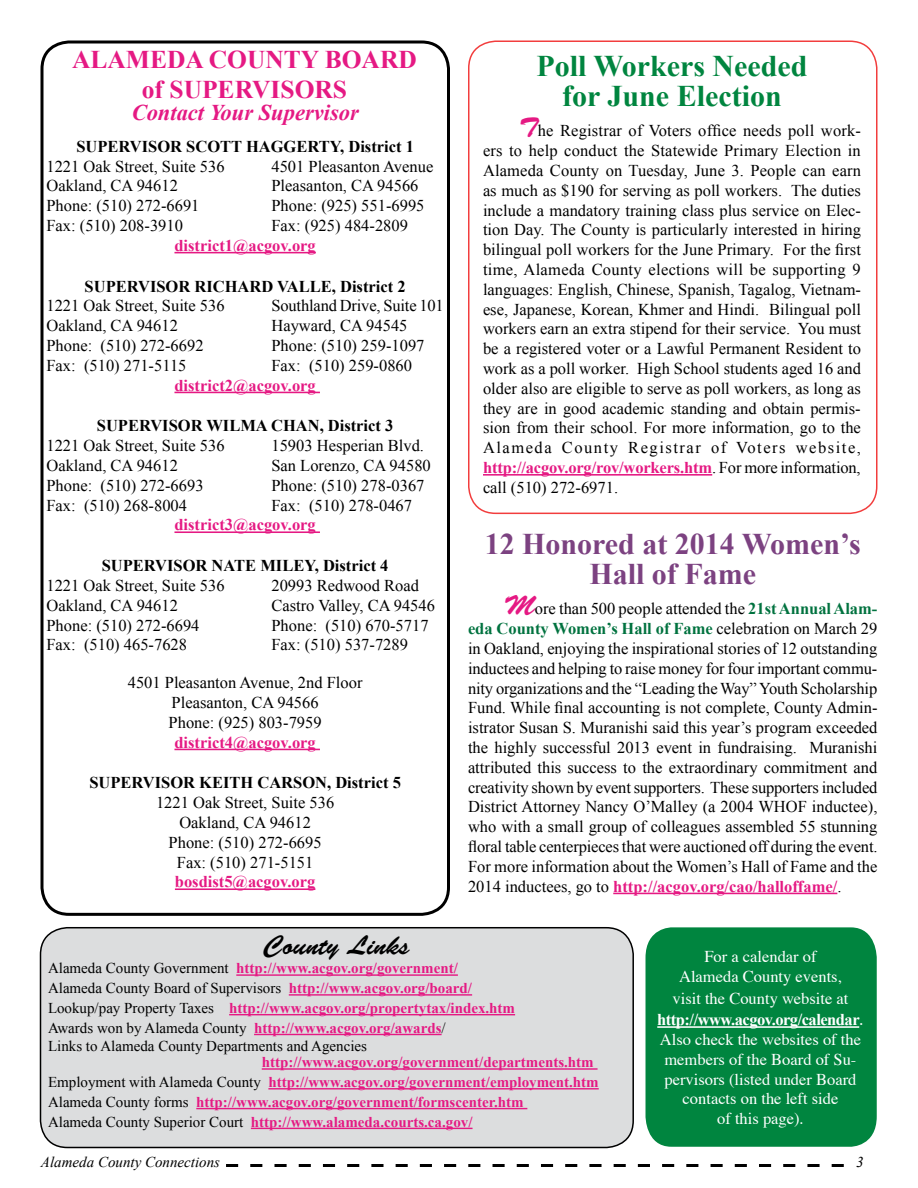
<style>
.page{position:relative;width:918px;height:1188px;background:#fff}
.page>*{position:absolute;margin:0;border:0;box-sizing:border-box;transform-origin:0 0}
.t1{font:700 30px/30px "Times New Roman";color:#00853f;text-align:center}
.t2{font:700 30px/30px "Times New Roman";color:#7c4281;text-align:center}
.t3{font:27px "Brush Script Std";color:#000}
.t4{font:700 25.5px/30px "Times New Roman";color:#e51983;text-align:center}
.t5{font:italic 700 22.5px "Times New Roman";color:#e51983}
.t6{font:16.5px/19.8px "Times New Roman";color:#000;text-align:center}
.t7{font:16.5px/19.8px "Times";color:#fff;text-align:center}
.t8{font:700 16.5px "Times New Roman";color:#000}
.t9{font:700 16.5px "Times New Roman";color:#e51983}
.t10{font:700 16.5px "Times New Roman";letter-spacing:-.03em;color:#fff}
.t11{font:700 15px/19.8px "Times New Roman";color:#e51983}
.t12{font:15px "Times New Roman";color:#000}
.t13{font:italic 15px "Times New Roman";color:#000}
.s1{font-family:"Brush Script Std";font-size:27px;color:#e51983}
.s2{font-weight:700;color:#e51983}
.s3{font-weight:700;color:#00723f}
.s4{font-weight:400;color:#000}
.s5{font-family:"Times";font-weight:400;font-size:18px}
</style>
<div class="page">
<svg style="left:226px;top:1164px;width:618px;height:3px"></svg>
<div style="left:40px;top:928px;width:593px;height:220px;background:#dcddde;border-radius:27px"></div>
<hr style="left:236px;top:974px;width:222px;height:2px;background:#e51983">
<hr style="left:289px;top:994px;width:183px;height:2px;background:#e51983">
<hr style="left:229px;top:1014px;width:286px;height:1px;background:#e51983">
<hr style="left:254px;top:1034px;width:188px;height:1px;background:#e51983">
<hr style="left:262px;top:1068px;width:336px;height:2px;background:#e51983">
<hr style="left:268px;top:1088px;width:331px;height:2px;background:#e51983">
<hr style="left:196px;top:1108px;width:331px;height:1px;background:#e51983">
<hr style="left:251px;top:1128px;width:222px;height:1px;background:#e51983">
<div style="left:40px;top:927px;width:594px;height:221px;border:2px solid #000;border-radius:27px"></div>
<div style="left:40px;top:40px;width:410px;height:876px;border:3px solid #000;border-radius:27px"></div>
<hr style="left:174px;top:252px;width:142px;height:1px;background:#e51983">
<hr style="left:174px;top:392px;width:146px;height:1px;background:#e51983">
<hr style="left:174px;top:531px;width:146px;height:2px;background:#e51983">
<hr style="left:174px;top:749px;width:146px;height:1px;background:#e51983">
<hr style="left:175px;top:888px;width:140px;height:2px;background:#e51983">
<div style="left:646px;top:927px;width:231px;height:220px;background:#00853f"></div>
<hr style="left:657px;top:1026px;width:202px;height:2px;background:#fff">
<hr style="left:483px;top:474px;width:229px;height:2px;background:#e51983">
<div style="left:468px;top:40px;width:410px;height:474px;border:2px solid #f23d3d;border-radius:27px"></div>
<hr style="left:613px;top:893px;width:224px;height:1px;background:#e51983">
<h3 class="t4" style="left:72px;top:43px;width:346px">ALAMEDA COUNTY BOARD of SUPERVISORS</h3>
<h3 class="t5" style="left:132px;top:97px;width:229px">Contact Your Supervisor</h3>
<p class="t8" style="left:76px;top:135px;width:339px">SUPERVISOR SCOTT HAGGERTY, District 1</p>
<p class="t6" style="left:46px;top:156px;width:180px">1221 Oak Street, Suite 536</p>
<p class="t6" style="left:271px;top:156px;width:163px">4501 Pleasanton Avenue</p>
<p class="t6" style="left:46px;top:176px;width:133px">Oakland, CA 94612</p>
<p class="t6" style="left:271px;top:176px;width:149px">Pleasanton, CA 94566</p>
<p class="t6" style="left:46px;top:196px;width:155px">Phone: (510) 272-6691</p>
<p class="t6" style="left:271px;top:196px;width:155px">Phone: (925) 551-6995</p>
<p class="t6" style="left:46px;top:215px;width:138px">Fax: (510) 208-3910</p>
<p class="t6" style="left:271px;top:215px;width:138px">Fax: (925) 484-2809</p>
<p class="t9" style="left:174px;top:234px;width:143px">district1@acgov.org</p>
<p class="t8" style="left:85px;top:275px;width:323px">SUPERVISOR RICHARD VALLE, District 2</p>
<p class="t6" style="left:46px;top:296px;width:180px">1221 Oak Street, Suite 536</p>
<p class="t6" style="left:271px;top:296px;width:174px">Southland Drive, Suite 101</p>
<p class="t6" style="left:46px;top:316px;width:133px">Oakland, CA 94612</p>
<p class="t6" style="left:271px;top:316px;width:138px">Hayward, CA 94545</p>
<p class="t6" style="left:46px;top:335px;width:159px">Phone: (510) 272-6692</p>
<p class="t6" style="left:271px;top:335px;width:155px">Phone: (510) 259-1097</p>
<p class="t6" style="left:46px;top:355px;width:142px">Fax: (510) 271-5115</p>
<p class="t6" style="left:271px;top:355px;width:142px">Fax: (510) 259-0860</p>
<p class="t9" style="left:174px;top:374px;width:143px">district2@acgov.org</p>
<p class="t8" style="left:97px;top:415px;width:298px">SUPERVISOR WILMA CHAN, District 3</p>
<p class="t6" style="left:46px;top:436px;width:180px">1221 Oak Street, Suite 536</p>
<p class="t6" style="left:271px;top:436px;width:154px">15903 Hesperian Blvd.</p>
<p class="t6" style="left:46px;top:455px;width:133px">Oakland, CA 94612</p>
<p class="t6" style="left:271px;top:455px;width:161px">San Lorenzo, CA 94580</p>
<p class="t6" style="left:46px;top:475px;width:159px">Phone: (510) 272-6693</p>
<p class="t6" style="left:271px;top:475px;width:155px">Phone: (510) 278-0367</p>
<p class="t6" style="left:46px;top:495px;width:142px">Fax: (510) 268-8004</p>
<p class="t6" style="left:271px;top:495px;width:142px">Fax: (510) 278-0467</p>
<p class="t9" style="left:174px;top:514px;width:143px">district3@acgov.org</p>
<p class="t8" style="left:102px;top:554px;width:288px">SUPERVISOR NATE MILEY, District 4</p>
<p class="t6" style="left:46px;top:575px;width:180px">1221 Oak Street, Suite 536</p>
<p class="t6" style="left:271px;top:575px;width:149px">20993 Redwood Road</p>
<p class="t6" style="left:46px;top:595px;width:133px">Oakland, CA 94612</p>
<p class="t6" style="left:271px;top:595px;width:165px">Castro Valley, CA 94546</p>
<p class="t6" style="left:46px;top:615px;width:155px">Phone: (510) 272-6694</p>
<p class="t6" style="left:271px;top:615px;width:159px">Phone: (510) 670-5717</p>
<p class="t6" style="left:46px;top:635px;width:142px">Fax: (510) 465-7628</p>
<p class="t6" style="left:271px;top:635px;width:138px">Fax: (510) 537-7289</p>
<p class="t6" style="left:128px;top:673px;width:236px">4501 Pleasanton Avenue, 2nd Floor<br>Pleasanton, CA 94566<br>Phone: (925) 803-7959</p>
<p class="t9" style="left:174px;top:731px;width:143px">district4@acgov.org</p>
<p class="t8" style="left:89px;top:772px;width:313px">SUPERVISOR KEITH CARSON, District 5</p>
<p class="t6" style="left:156px;top:793px;width:180px">1221 Oak Street, Suite 536<br>Oakland, CA 94612<br>Phone: (510) 272-6695<br>Fax: (510) 271-5151</p>
<p class="t9" style="left:175px;top:871px;width:142px">bosdist5@acgov.org</p>
<h1 class="t1" style="left:536px;top:50px;width:273px">Poll Workers Needed for June Election</h1>
<p class="t6" style="left:483px;top:121px;width:380px;text-align:justify;text-indent:36px"><span class="s1">T</span>he Registrar of Voters office needs poll work&shy;ers to help conduct the Statewide Primary Election in Alameda County on Tuesday, June 3. People can earn as much as $190 for serving as poll workers. The duties include a mandatory training class plus service on Elec&shy;tion Day. The County is particularly interested in hiring bilingual poll workers for the June Primary. For the first time, Alameda County elections will be supporting 9 languages: English, Chinese, Spanish, Tagalog, Vietnam&shy;ese, Japanese, Korean, Khmer and Hindi. Bilingual poll workers earn an extra stipend for their service. You must be a registered voter or a Lawful Permanent Resident to work as a poll worker. High School students aged 16 and older also are eligible to serve as poll workers, as long as they are in good academic standing and obtain permis&shy;sion from their school. For more information, go to the Alameda County Registrar of Voters website, <span class="s2">http://acgov.org/rov/workers.htm</span>. For more information, call (510) 272-6971.</p>
<h1 class="t2" style="left:485px;top:528px;width:378px">12 Honored at 2014 Women’s<br>Hall of Fame</h1>
<p class="t6" style="left:468px;top:599px;width:411px;text-align:justify;text-indent:36px"><span class="s1">M</span>ore than 500 people attended the <span class="s3">21st Annual Alam&shy;eda County Women’s Hall of Fame</span> celebration on March 29 in Oakland, enjoying the inspirational stories of 12 outstanding inductees and helping to raise money for four important commu&shy;nity organizations and the “Leading the Way” Youth Scholarship Fund. While final accounting is not complete, County Admin&shy;istrator Susan S. Muranishi said this year’s program exceeded the highly successful 2013 event in fundraising. Muranishi attributed this success to the extraordinary commitment and creativity shown by event supporters. These supporters included District Attorney Nancy O’Malley (a 2004 WHOF inductee), who with a small group of colleagues assembled 55 stunning floral table centerpieces that were auctioned off during the event.<br>For more information about the Women’s Hall of Fame and the 2014 inductees, go to <span class="s2">http://acgov.org/cao/halloffame/</span>.</p>
<h2 class="t3" style="left:264px;top:930px;width:147px">County Links</h2>
<p class="t11" style="left:48px;top:958px;width:469px"><span class="s4">Alameda County Government</span> http://www.acgov.org/government/ <span class="s4">Alameda County Board of Supervisors</span> http://www.acgov.org/board/ <span class="s4">Lookup/pay Property Taxes</span> http://www.acgov.org/propertytax/index.htm <span class="s4">Awards won by Alameda County</span> http://www.acgov.org/awards<span class="s4">/</span></p>
<p class="t12" style="left:48px;top:1036px;width:321px">Links to Alameda County Departments and Agencies</p>
<p class="t11" style="left:48px;top:1052px;width:552px;text-indent:214px">http://www.acgov.org/government/departments.htm <span class="s4">Employment with Alameda County</span> http://www.acgov.org/government/employment.htm <span class="s4">Alameda County forms</span> http://www.acgov.org/government/formscenter.htm<br><span class="s4">Alameda County Superior Court</span> http://www.alameda.courts.ca.gov/</p>
<p class="t7" style="left:679px;top:947px;width:164px">For a calendar of<br>Alameda County events,</p>
<p class="t7" style="left:673px;top:988px;width:178px">visit the County website at</p>
<p class="t10" style="left:657px;top:1008px;width:208px">http://www.acgov.org/calendar<span class="s5">.</span></p>
<p class="t7" style="left:660px;top:1029px;width:203px">Also check the websites of the members of the Board of Su&shy;pervisors (listed under Board contacts on the left side<br>of this page).</p>
<p class="t13" style="left:41px;top:1152px;width:181px">Alameda County Connections</p>
<p class="t13" style="left:856px;top:1152px;width:9px">3</p>
</div>
